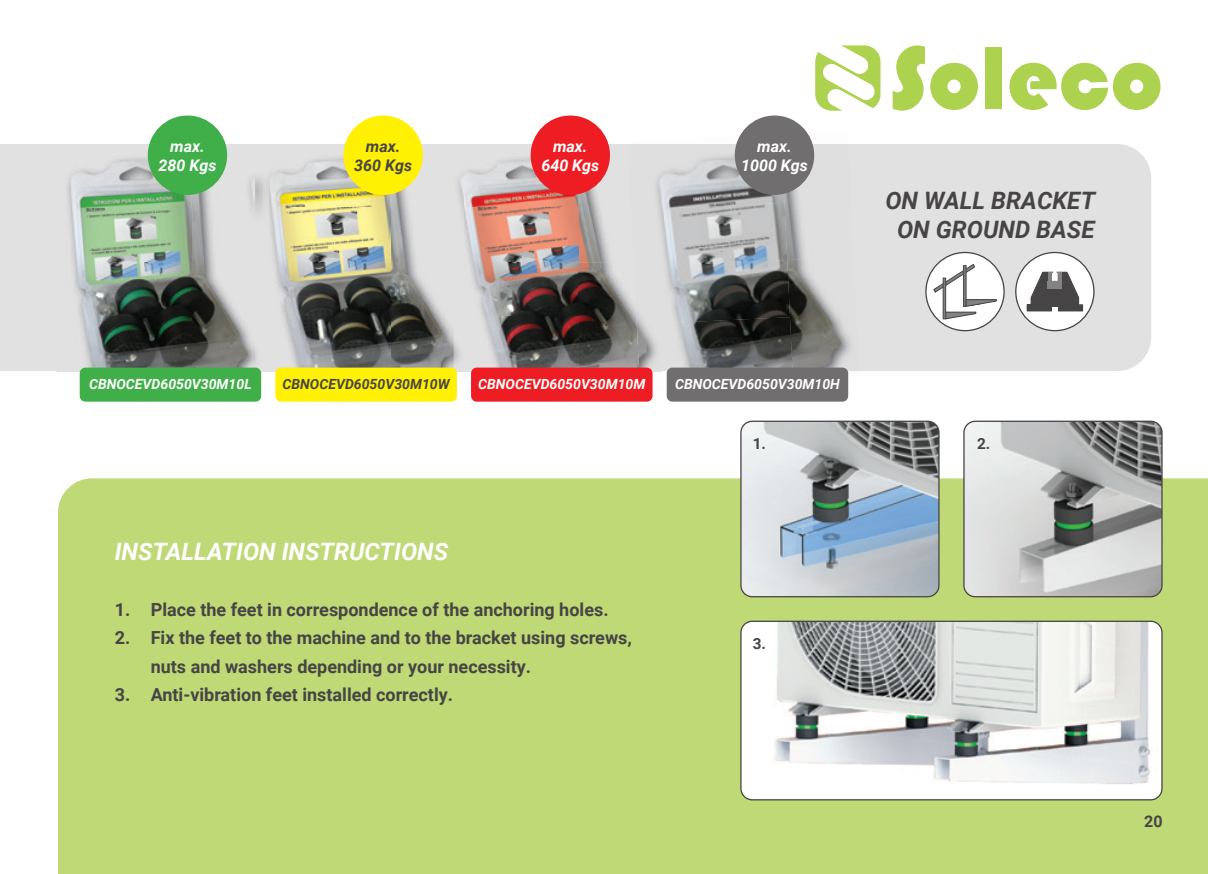
<style>
.page{position:relative;width:1208px;height:874px;background:#fff}
.page>*{position:absolute;margin:0;border:0;box-sizing:border-box;transform-origin:0 0}
.t1{font:italic 700 24px/28.8px "Roboto";color:#474446;text-align:center}
.t2{font:italic 700 24px "Roboto";color:#fff}
.t3{font:700 18px/28px "Roboto";color:#474446}
.t4{font:italic 700 16px/19.2px "Roboto";color:#fff;text-align:center}
.t5{font:italic 700 16px/19.2px "Roboto";color:#474446;text-align:center}
.t6{font:700 16px "Roboto";color:#474446}
.t7{font:700 15.2px "Roboto";color:#474446}
.t8{font:italic 700 14px "Roboto";color:#fff}
.t9{font:italic 700 14px "Roboto";color:#474446}
</style>
<div class="page">
<div style="left:0;top:144px;width:1151px;height:227px;background:#e1e1e2"></div>
<div style="left:1015px;top:252px;width:79px;height:78px;background:#fff;border-radius:50%"></div>
<div style="left:1015px;top:252px;width:79px;height:79px;border:1px solid #474446;border-radius:50%"></div>
<svg style="left:1026px;top:271px;width:57px;height:40px"></svg>
<div style="left:1047px;top:281px;width:15px;height:7px;background:#838283"></div>
<div style="left:926px;top:252px;width:78px;height:78px;background:#fff;border-radius:50%"></div>
<div style="left:925px;top:252px;width:79px;height:79px;border:1px solid #474446;border-radius:50%"></div>
<svg style="left:933px;top:263px;width:42px;height:30px"></svg>
<div style="left:943px;top:278px;width:3px;height:41px;background:#838283;border:1px solid #474446"></div>
<div style="left:963px;top:265px;width:3px;height:41px;background:#838283;border:1px solid #474446"></div>
<svg style="left:945px;top:299px;width:52px;height:20px"></svg>
<hr style="left:966px;top:299px;width:30px;height:1px;background:#474446">
<img style="left:79px;top:371px;width:375px;height:31px">
<img style="left:64px;top:153px;width:392px;height:218px">
<img style="left:266px;top:146px;width:186px;height:7px">
<img style="left:268px;top:371px;width:7px;height:23px">
<img style="left:266px;top:153px;width:124px;height:54px">
<img style="left:390px;top:153px;width:62px;height:214px">
<img style="left:268px;top:207px;width:122px;height:164px">
<div style="left:343px;top:115px;width:80px;height:80px;background:#fff101;border-radius:50%"></div>
<img style="left:264px;top:154px;width:4px;height:248px">
<img style="left:58px;top:371px;width:22px;height:23px">
<img style="left:58px;top:153px;width:131px;height:54px">
<img style="left:227px;top:153px;width:28px;height:1px">
<img style="left:58px;top:207px;width:6px;height:164px">
<div style="left:148px;top:115px;width:79px;height:80px;background:#40ae49;border-radius:50%"></div>
<div style="left:58px;top:478px;width:1150px;height:395px;background:#bed975"></div>
<img style="left:741px;top:422px;width:198px;height:174px">
<div style="left:740px;top:420px;width:199px;height:177px;border:1px solid #474446;border-radius:11px"></div>
<img style="left:964px;top:422px;width:198px;height:174px">
<div style="left:963px;top:420px;width:199px;height:177px;border:1px solid #474446;border-radius:11px"></div>
<div style="left:741px;top:621px;width:421px;height:178px;background:#fff;border-radius:11px"></div>
<img style="left:774px;top:621px;width:388px;height:178px">
<div style="left:740px;top:620px;width:422px;height:180px;border:1px solid #474446;border-radius:11px"></div>
<img style="left:853px;top:152px;width:3px;height:104px">
<img style="left:628px;top:134px;width:220px;height:19px">
<img style="left:856px;top:309px;width:2px;height:62px">
<img style="left:653px;top:371px;width:196px;height:19px">
<img style="left:653px;top:152px;width:129px;height:51px">
<img style="left:782px;top:152px;width:71px;height:104px">
<img style="left:660px;top:203px;width:127px;height:57px">
<img style="left:660px;top:260px;width:127px;height:57px">
<img style="left:787px;top:256px;width:69px;height:115px">
<img style="left:660px;top:317px;width:132px;height:54px">
<img style="left:471px;top:391px;width:182px;height:11px">
<img style="left:646px;top:153px;width:7px;height:238px">
<img style="left:653px;top:153px;width:7px;height:218px">
<img style="left:456px;top:146px;width:190px;height:7px">
<img style="left:464px;top:153px;width:114px;height:54px">
<img style="left:578px;top:153px;width:50px;height:109px">
<img style="left:464px;top:207px;width:114px;height:164px">
<img style="left:578px;top:262px;width:50px;height:105px">
<img style="left:456px;top:153px;width:8px;height:218px">
<img style="left:628px;top:153px;width:18px;height:214px">
<div style="left:735px;top:115px;width:79px;height:80px;background:#706e6f;border-radius:50%"></div>
<div style="left:530px;top:115px;width:80px;height:80px;background:#ee1d23;border-radius:50%"></div>
<div style="left:275px;top:367px;width:182px;height:34px;background:#fff101;border-radius:6px"></div>
<div style="left:80px;top:367px;width:181px;height:34px;background:#40ae49;border-radius:6px"></div>
<div style="left:471px;top:367px;width:181px;height:34px;background:#ee1d23;border-radius:6px"></div>
<div style="left:666px;top:367px;width:182px;height:34px;background:#706e6f;border-radius:6px"></div>
<svg style="left:815px;top:45px;width:65px;height:66px"></svg>
<svg style="left:892px;top:45px;width:268px;height:66px"></svg>
<p class="t4" style="left:158px;top:136px;width:59px">max.<br>280 Kgs</p>
<p class="t5" style="left:354px;top:136px;width:59px">max.<br>360 Kgs</p>
<p class="t4" style="left:541px;top:136px;width:59px">max.<br>640 Kgs</p>
<p class="t4" style="left:741px;top:136px;width:68px">max.<br>1000 Kgs</p>
<h1 class="t1" style="left:885px;top:185px;width:211px">ON WALL BRACKET<br>ON GROUND BASE</h1>
<p class="t8" style="left:89px;top:374px;width:164px">CBNOCEVD6050V30M10L</p>
<p class="t9" style="left:282px;top:374px;width:169px">CBNOCEVD6050V30M10W</p>
<p class="t8" style="left:478px;top:374px;width:169px">CBNOCEVD6050V30M10M</p>
<p class="t8" style="left:675px;top:374px;width:166px">CBNOCEVD6050V30M10H</p>
<h1 class="t2" style="left:115px;top:534px;width:335px">INSTALLATION INSTRUCTIONS</h1>
<p class="t3" style="left:115px;top:595px;width:495px">1. Place the feet in correspondence of the anchoring holes.</p>
<p class="t3" style="left:151px;top:623px;width:483px;text-indent:-36px">2. Fix the feet to the machine and to the bracket using screws, nuts and washers depending or your necessity.</p>
<p class="t3" style="left:115px;top:679px;width:340px">3. Anti-vibration feet installed correctly.</p>
<p class="t7" style="left:752px;top:433px;width:15px">1.</p>
<p class="t7" style="left:977px;top:433px;width:15px">2.</p>
<p class="t7" style="left:752px;top:632px;width:15px">3.</p>
<p class="t6" style="left:1144px;top:810px;width:20px">20</p>
</div>
